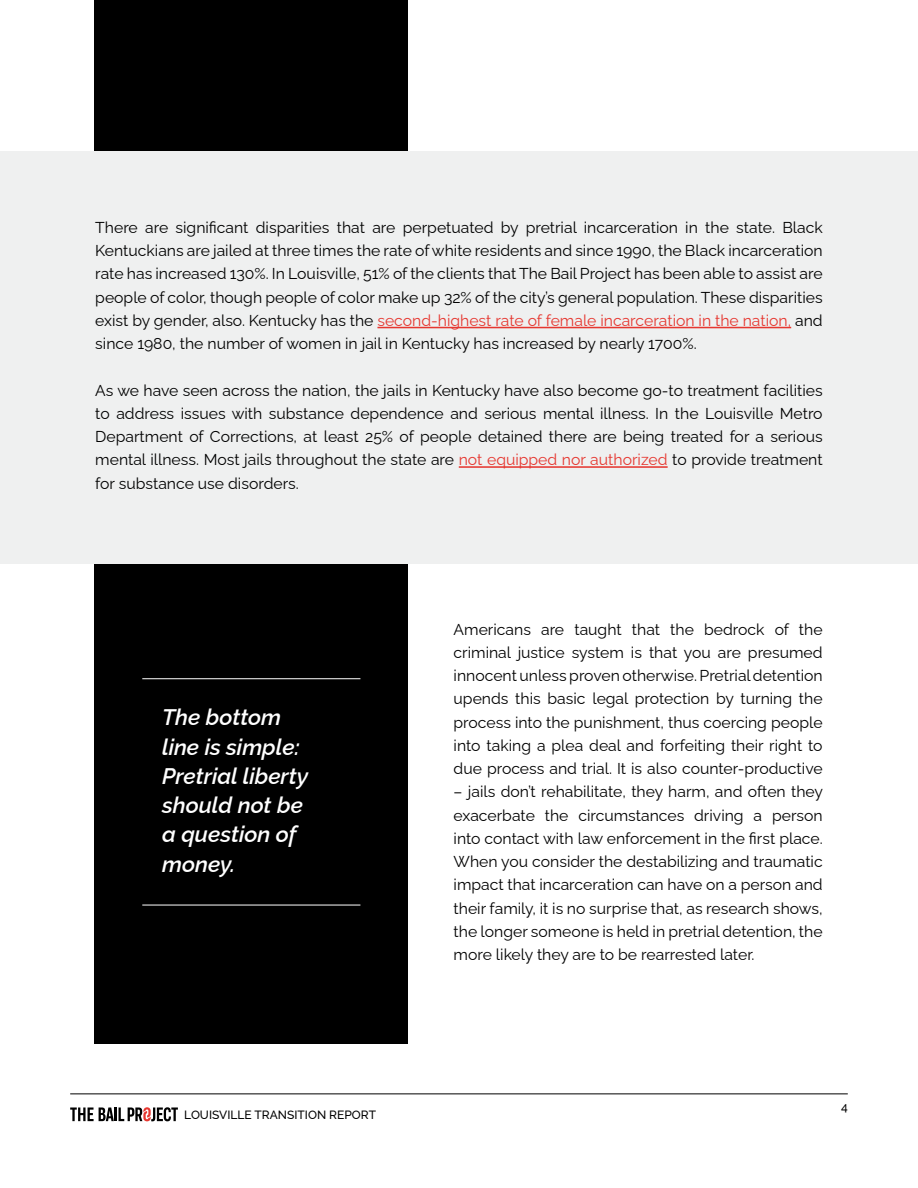
<style>
.page{position:relative;width:918px;height:1188px;background:#fff}
.page>*{position:absolute;margin:0;border:0;box-sizing:border-box;transform-origin:0 0}
.t1{font:italic 100 22.5px/29.2px "Raleway";color:#fff}
.t2{font:100 15.75px/23.2px "Raleway";color:#000;text-align:justify}
.t3{font:100 12px "Raleway";color:#000}
.s1{color:#e63730}
</style>
<div class="page">
<hr style="left:70px;top:1094px;width:778px;height:1px;background:#000">
<div style="left:94px;top:0;width:314px;height:1043px;background:#000"></div>
<hr style="left:142px;top:678px;width:218px;height:1px;background:#fff">
<hr style="left:142px;top:905px;width:218px;height:1px;background:#fff">
<div style="left:0;top:151px;width:918px;height:413px;background:#eff0f0"></div>
<hr style="left:377px;top:327px;width:414px;height:1px;background:#e63730">
<hr style="left:459px;top:466px;width:209px;height:2px;background:#e63730">
<svg style="left:70px;top:1107px;width:108px;height:14px"></svg>
<p class="t2" style="left:95px;top:214px;width:729px">There are significant disparities that are perpetuated by pretrial incarceration in the state. Black Kentuckians are jailed at three times the rate of white residents and since 1990, the Black incarceration rate has increased 130%. In Louisville, 51% of the clients that The Bail Project has been able to assist are people of color, though people of color make up 32% of the city’s general population. These disparities exist by gender, also. Kentucky has the <span class="s1">second-highest rate of female incarceration in the nation,</span> and since 1980, the number of women in jail in Kentucky has increased by nearly 1700%.</p>
<p class="t2" style="left:95px;top:377px;width:729px">As we have seen across the nation, the jails in Kentucky have also become go-to treatment facilities to address issues with substance dependence and serious mental illness. In the Louisville Metro Department of Corrections, at least 25% of people detained there are being treated for a serious mental illness. Most jails throughout the state are <span class="s1">not equipped nor authorized</span> to provide treatment for substance use disorders.</p>
<h1 class="t1" style="left:162px;top:700px;width:148px">The bottom line is simple:<br>Pretrial liberty should not be a question of money.</h1>
<p class="t2" style="left:454px;top:616px;width:371px">Americans are taught that the bedrock of the criminal justice system is that you are presumed innocent unless proven otherwise. Pretrial detention upends this basic legal protection by turning the process into the punishment, thus coercing people into taking a plea deal and forfeiting their right to due process and trial. It is also counter-productive</p>
<p class="t2" style="left:454px;top:778px;width:371px">– jails don’t rehabilitate, they harm, and often they exacerbate the circumstances driving a person into contact with law enforcement in the first place.<br>When you consider the destabilizing and traumatic impact that incarceration can have on a person and their family, it is no surprise that, as research shows, the longer someone is held in pretrial detention, the more likely they are to be rearrested later.</p>
<p class="t3" style="left:184px;top:1105px;width:193px">LOUISVILLE TRANSITION REPORT</p>
<p class="t3" style="left:841px;top:1097px;width:8px">4</p>
</div>
